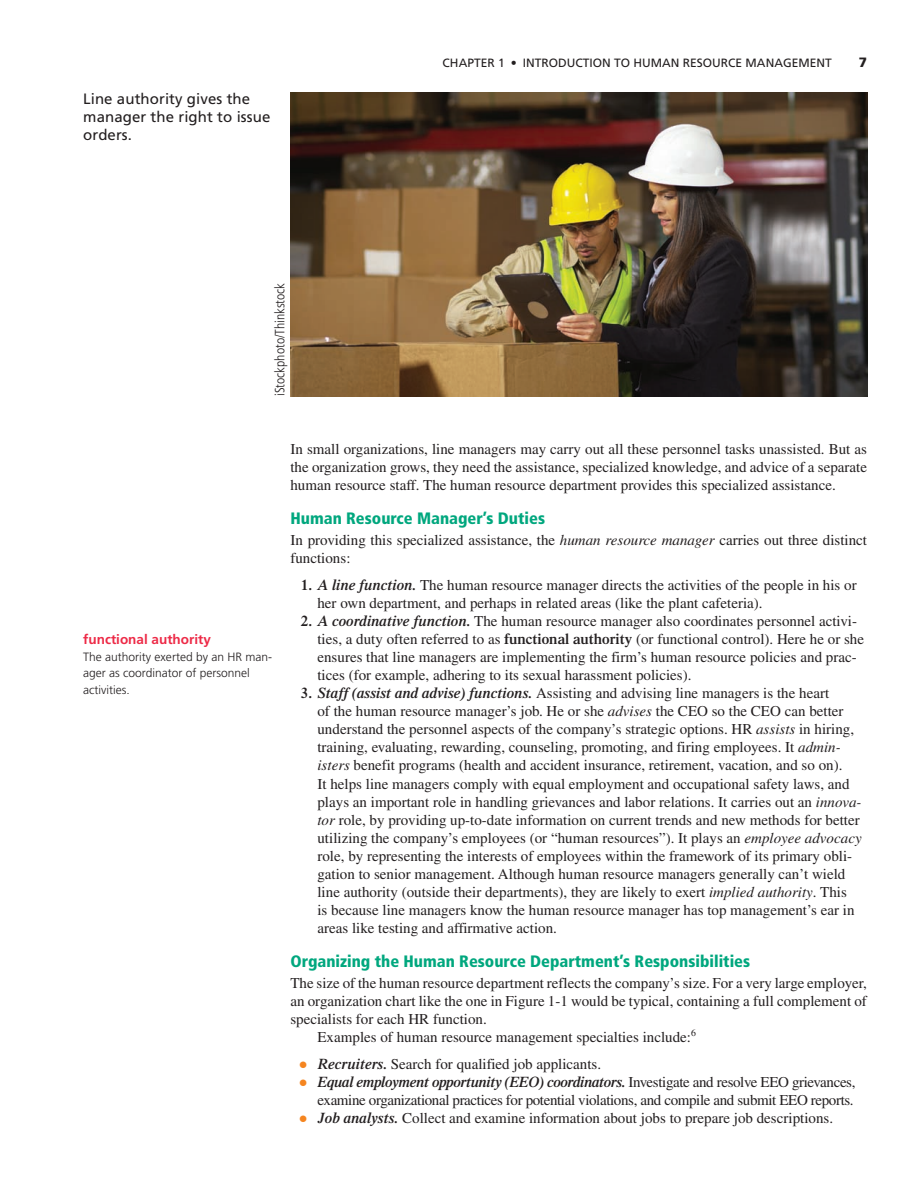
<style>
.page{position:relative;width:920px;height:1179px;background:#fff}
.page>*{position:absolute;margin:0;border:0;box-sizing:border-box;transform-origin:0 0}
.t1{font:900 condensed 16.5px "Frutiger LT Std";color:#00a77e}
.t2{font:15px/18px "Times LT Std";color:#231f20}
.t3{font:15px/18px "Times LT Std";letter-spacing:-.025em;color:#231f20;text-align:right}
.t4{font:15px/18px "Frutiger LT Std";letter-spacing:.005em;color:#231f20}
.t5{font:300 condensed 13.5px "Frutiger LT Std";color:#231f20}
.t6{font:700 13.5px "Frutiger LT Std";color:#ed2a47}
.t7{font:900 13.5px "Frutiger LT Std";color:#231f20}
.t8{font:300 12px/16.5px "Frutiger LT Std";color:#231f20}
.t9{font:12px "Frutiger LT Std";color:#231f20}
.s1{font-style:italic}
.s2{font-weight:600}
.s3{font-weight:600;font-style:italic}
.s4{color:#f58520}
</style>
<div class="page">
<img style="left:290px;top:92px;width:576px;height:304px">
<p class="t4" style="left:83px;top:90px;width:188px">LINE AUTHORITY GIVES THE<br>MANAGER THE RIGHT TO ISSUE<br>ORDERS.</p>
<p class="t5" style="left:272px;top:396px;width:115px;rotate:-90deg">iStockphoto/Thinkstock</p>
<p class="t9" style="left:442px;top:55px;width:390px">CHAPTER 1 • INTRODUCTION TO H UMAN RESOURCE MANAGEMENT</p>
<p class="t7" style="left:858px;top:54px;width:10px">7</p>
<p class="t6" style="left:83px;top:631px;width:129px">functional authority</p>
<p class="t8" style="left:83px;top:648px;width:190px">The authority exerted by an HR man&shy;ager as coordinator of personnel activities.</p>
<p class="t2" style="left:290px;top:439px;width:578px;text-align:justify">In small organizations, line managers may carry out all these personnel tasks unassisted. But as the organization grows, they need the assistance, specialized knowledge, and advice of a separate human resource staff. The human resource department provides this specialized assistance.</p>
<p class="t1" style="left:290px;top:508px;width:256px">Human Resource Manager’s Duties</p>
<p class="t2" style="left:290px;top:531px;width:578px">In providing this specialized assistance, the <span class="s1">human resource manager</span> carries out three distinct functions:</p>
<p class="t2" style="left:317px;top:576px;width:540px;text-indent:-16px"><span class="s2">1.</span> <span class="s3">A line function.</span> The human resource manager directs the activities of the people in his or her own department, and perhaps in related areas (like the plant cafeteria).</p>
<p class="t2" style="left:317px;top:612px;width:548px;text-indent:-16px"><span class="s2">2.</span> <span class="s3">A coordinative function.</span> The human resource manager also coordinates personnel activi&shy;ties, a duty often referred to as <span class="s2">functional authority</span> (or functional control). Here he or she ensures that line managers are implementing the firm’s human resource policies and prac&shy;tices (for example, adhering to its sexual harassment policies).</p>
<p class="t2" style="left:317px;top:684px;width:545px;text-indent:-16px"><span class="s2">3.</span> <span class="s3">Staff (assist and advise) functions.</span> Assisting and advising line managers is the heart<br>of the human resource manager’s job. He or she <span class="s1">advises</span> the CEO so the CEO can better understand the personnel aspects of the company’s strategic options. HR <span class="s1">assists</span> in hiring, training, evaluating, rewarding, counseling, promoting, and firing employees. It <span class="s1">admin&shy;isters</span> benefit programs (health and accident insurance, retirement, vacation, and so on).<br>It helps line managers comply with equal employment and occupational safety laws, and plays an important role in handling grievances and labor relations. It carries out an <span class="s1">innova&shy;tor</span> role, by providing up-to-date information on current trends and new methods for better utilizing the company’s employees (or “human resources”). It plays an <span class="s1">employee advocacy </span>role, by representing the interests of employees within the framework of its primary obli&shy;gation to senior management. Although human resource managers generally can’t wield line authority (outside their departments), they are likely to exert <span class="s1">implied authority</span>. This<br>is because line managers know the human resource manager has top management’s ear in areas like testing and affirmative action.</p>
<p class="t1" style="left:290px;top:951px;width:461px">Organizing the Human Resource Department’s Responsibilities</p>
<p class="t2" style="left:290px;top:973px;width:577px">The size of the human resource department reflects the company’s size. For a very large employer,</p>
<p class="t2" style="left:290px;top:991px;width:577px">an organization chart like the one in Figure 1-1 would be typical, containing a full complement of</p>
<p class="t2" style="left:290px;top:1009px;width:198px">specialists for each HR function.</p>
<p class="t2" style="left:317px;top:1027px;width:380px">Examples of human resource management specialties include:<sup>6</sup></p>
<p class="t2" style="left:299px;top:1054px;width:303px"><span class="s4">●</span> <span class="s3">Recruiters.</span> Search for qualified job applicants.</p>
<p class="t3" style="left:299px;top:1072px;width:557px"><span class="s4">●</span> <span class="s3">Equal employment opportunity (EEO) coordinators.</span> Investigate and resolve EEO grievances, examine organizational practices for potential violations, and compile and submit EEO reports.</p>
<p class="t2" style="left:299px;top:1108px;width:535px"><span class="s4">●</span> <span class="s3">Job analysts.</span> Collect and examine information about jobs to prepare job descriptions.</p>
</div>
